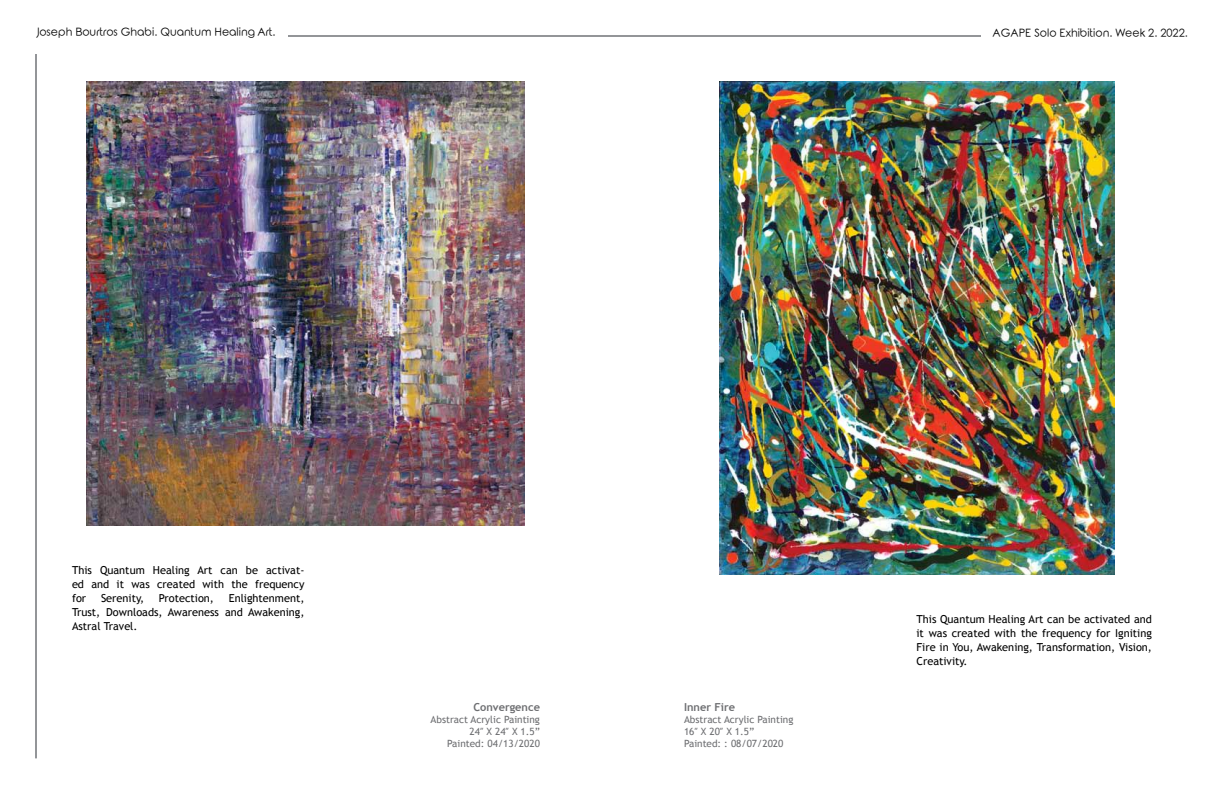
<style>
.page{position:relative;width:1224px;height:792px;background:#fff}
.page>*{position:absolute;margin:0;border:0;box-sizing:border-box;transform-origin:0 0}
.t1{font:11px/14px "Trebuchet MS";color:#000;text-align:justify}
.t2{font:11px "Rounded Elegance";color:#000}
.t3{font:700 11px "Trebuchet MS";color:#6d6e71}
.t4{font:10px/12px "Trebuchet MS";color:#6d6e71;text-align:right}
</style>
<div class="page">
<hr style="left:35px;top:54px;width:2px;height:704px;background:#939598">
<hr style="left:288px;top:35px;width:693px;height:2px;background:#939598">
<img style="left:86px;top:81px;width:439px;height:444px">
<img style="left:720px;top:81px;width:395px;height:494px">
<p class="t2" style="left:36px;top:26px;width:241px">Joseph Bourtros Ghabi. Quantum Healing Art.</p>
<p class="t2" style="left:993px;top:27px;width:197px">AGAPE Solo Exhibition. Week 2. 2022.</p>
<p class="t1" style="left:72px;top:564px;width:234px">This Quantum Healing Art can be activat&shy;ed and it was created with the frequency for</p>
<p class="t1" style="left:72px;top:592px;width:234px;text-indent:157px">Enlightenment, Trust, Downloads, Awareness and Awakening, Astral Travel.</p>
<p class="t1" style="left:101px;top:592px;width:45px">Serenity,</p>
<p class="t1" style="left:159px;top:592px;width:57px">Protection,</p>
<p class="t3" style="left:473px;top:701px;width:68px">Convergence</p>
<p class="t4" style="left:431px;top:714px;width:111px">Abstract Acrylic Painting<br>24″ X 24″ X 1.5”<br>Painted: 04/13/2020</p>
<p class="t3" style="left:684px;top:700px;width:53px">Inner Fire</p>
<p class="t4" style="left:684px;top:714px;width:111px;text-align:left">Abstract Acrylic Painting<br>16″ X 20″ X 1.5”<br>Painted: : 08/07/2020</p>
<p class="t1" style="left:916px;top:612px;width:237px">This Quantum Healing Art can be activated and it was created with the frequency for Igniting Fire in You, Awakening, Transformation, Vision, Creativity.</p>
</div>
